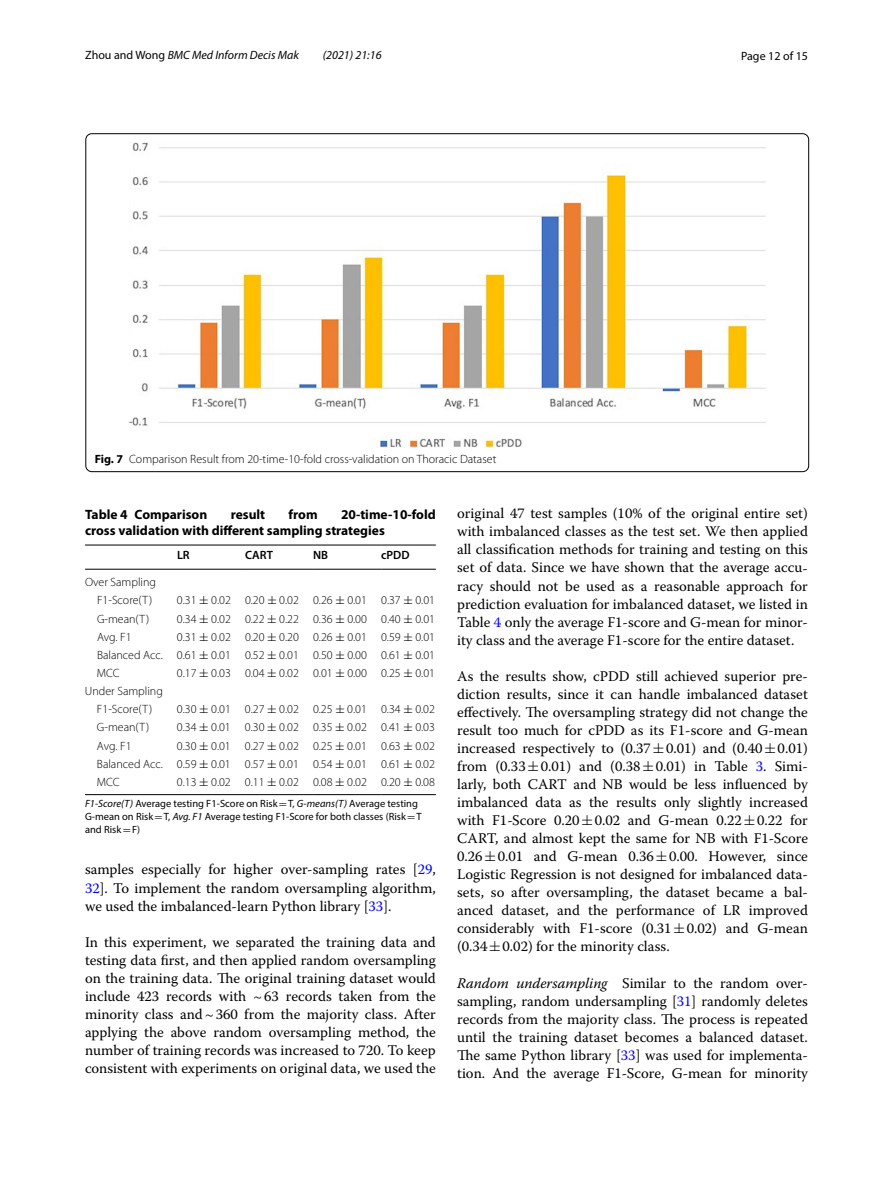
<style>
.page{position:relative;width:893px;height:1187px;background:#fff}
.page>*{position:absolute;margin:0;border:0;box-sizing:border-box;transform-origin:0 0}
.t1{font:14.7px/18px "Warnock Pro";color:#000;text-align:justify}
.t2{font:700 13.5px/16.5px "Myriad Pro";color:#000}
.t3{font:300 12px/18.1px "Myriad Pro";color:#000;text-align:justify}
.t4{font:italic 12px "Myriad Pro";color:#000}
.t5{font:600 12px "Myriad Pro";color:#000}
.t6{font:12px "Myriad Pro";color:#000}
.t7{font:10.5px/12.8px "Myriad Pro";color:#000}
.s1{font-style:normal}
.s2{font-weight:700}
.s3{font-family:"MTSY";font-weight:400}
.s4{font-style:italic}
.s5{font-family:"MTSY"}
.s6{color:#00f}
</style>
<div class="page">
<img style="left:129px;top:143px;width:637px;height:304px">
<hr style="left:85px;top:544px;width:92px;height:1px;background:#000">
<hr style="left:85px;top:569px;width:92px;height:1px;background:#000">
<hr style="left:177px;top:544px;width:68px;height:1px;background:#000">
<hr style="left:177px;top:569px;width:68px;height:1px;background:#000">
<hr style="left:245px;top:544px;width:68px;height:1px;background:#000">
<hr style="left:245px;top:569px;width:68px;height:1px;background:#000">
<hr style="left:313px;top:544px;width:68px;height:1px;background:#000">
<hr style="left:313px;top:569px;width:68px;height:1px;background:#000">
<hr style="left:381px;top:544px;width:55px;height:1px;background:#000">
<hr style="left:381px;top:569px;width:55px;height:1px;background:#000">
<hr style="left:85px;top:794px;width:92px;height:1px;background:#000">
<hr style="left:177px;top:794px;width:68px;height:1px;background:#000">
<hr style="left:245px;top:794px;width:68px;height:1px;background:#000">
<hr style="left:313px;top:794px;width:68px;height:1px;background:#000">
<hr style="left:381px;top:794px;width:55px;height:1px;background:#000">
<p class="t4" style="left:85px;top:48px;width:215px"><span class="s1">Zhou and Wong</span> BMC Med Inform Decis Mak</p>
<p class="t4" style="left:323px;top:48px;width:60px">(2021) 21:16</p>
<p class="t6" style="left:741px;top:48px;width:68px">Page 12 of 15</p>
<p class="t3" style="left:95px;top:449px;width:403px"><span class="s2">Fig. 7</span> Comparison Result from 20-time-10-fold cross-validation on Thoracic Dataset</p>
<p class="t2" style="left:85px;top:505px;width:124px">Table 4 Comparison</p>
<p class="t2" style="left:231px;top:505px;width:36px">result</p>
<p class="t2" style="left:289px;top:505px;width:31px">from</p>
<p class="t2" style="left:85px;top:505px;width:352px;text-indent:256px">20-time-10-fold cross validation with different sampling strategies</p>
<p class="t3" style="left:97px;top:573px;width:61px;text-indent:-12px">Over Sampling<br>F1-Score(T)</p>
<p class="t5" style="left:177px;top:547px;width:14px">LR</p>
<p class="t5" style="left:245px;top:547px;width:29px">CART</p>
<p class="t5" style="left:313px;top:547px;width:17px">NB</p>
<p class="t5" style="left:381px;top:547px;width:30px">cPDD</p>
<p class="t3" style="left:177px;top:591px;width:260px">0.31 <span class="s3">±</span> 0.02 0.20 <span class="s3">±</span> 0.02 0.26 <span class="s3">±</span> 0.01 0.37 <span class="s3">±</span> 0.01</p>
<p class="t3" style="left:97px;top:609px;width:54px">G-mean(T)</p>
<p class="t3" style="left:177px;top:609px;width:260px">0.34 <span class="s3">±</span> 0.02 0.22 <span class="s3">±</span> 0.22 0.36 <span class="s3">±</span> 0.00 0.40 <span class="s3">±</span> 0.01</p>
<p class="t3" style="left:97px;top:627px;width:36px">Avg. F1</p>
<p class="t3" style="left:97px;top:627px;width:340px;text-indent:80px">0.31 <span class="s3">±</span> 0.02 0.20 <span class="s3">±</span> 0.20 0.26 <span class="s3">±</span> 0.01 0.59 <span class="s3">±</span> 0.01<br>Balanced Acc. 0.61 <span class="s3">±</span> 0.01 0.52 <span class="s3">±</span> 0.01 0.50 <span class="s3">±</span> 0.00 0.61 <span class="s3">±</span> 0.01<br>MCC</p>
<p class="t3" style="left:177px;top:664px;width:260px">0.17 <span class="s3">±</span> 0.03 0.04 <span class="s3">±</span> 0.02 0.01 <span class="s3">±</span> 0.00 0.25 <span class="s3">±</span> 0.01</p>
<p class="t3" style="left:85px;top:682px;width:79px;text-align:center">Under Sampling<br>F1-Score(T)</p>
<p class="t3" style="left:177px;top:700px;width:260px">0.30 <span class="s3">±</span> 0.01 0.27 <span class="s3">±</span> 0.02 0.25 <span class="s3">±</span> 0.01 0.34 <span class="s3">±</span> 0.02</p>
<p class="t3" style="left:97px;top:718px;width:54px">G-mean(T)</p>
<p class="t3" style="left:177px;top:718px;width:260px">0.34 <span class="s3">±</span> 0.01 0.30 <span class="s3">±</span> 0.02 0.35 <span class="s3">±</span> 0.02 0.41 <span class="s3">±</span> 0.03</p>
<p class="t3" style="left:97px;top:736px;width:36px">Avg. F1</p>
<p class="t3" style="left:97px;top:736px;width:340px;text-indent:80px">0.30 <span class="s3">±</span> 0.01 0.27 <span class="s3">±</span> 0.02 0.25 <span class="s3">±</span> 0.01 0.63 <span class="s3">±</span> 0.02<br>Balanced Acc. 0.59 <span class="s3">±</span> 0.01 0.57 <span class="s3">±</span> 0.01 0.54 <span class="s3">±</span> 0.01 0.61 <span class="s3">±</span> 0.02<br>MCC</p>
<p class="t3" style="left:177px;top:773px;width:260px">0.13 <span class="s3">±</span> 0.02 0.11 <span class="s3">±</span> 0.02 0.08 <span class="s3">±</span> 0.02 0.20 <span class="s3">±</span> 0.08</p>
<p class="t7" style="left:85px;top:797px;width:338px"><span class="s4">F1-Score(T)</span> Average testing F1-Score on Risk<span class="s5">=</span>T, <span class="s4">G-means(T)</span> Average testing<br>G-mean on Risk<span class="s5">=</span>T, <span class="s4">Avg. F1</span> Average testing F1-Score for both classes (Risk<span class="s5">=</span>T and Risk<span class="s5">=</span>F)</p>
<p class="t1" style="left:85px;top:860px;width:352px">samples especially for higher over-sampling rates [<span class="s6">29</span>, <span class="s6">32</span>]. To implement the random oversampling algorithm, we used the imbalanced-learn Python library [<span class="s6">33</span>].</p>
<p class="t1" style="left:85px;top:933px;width:352px">In this experiment, we separated the training data and testing data first, and then applied random oversampling on the training data. The original training dataset would include 423 records with ~63 records taken from the minority class and~360 from the majority class. After applying the above random oversampling method, the number of training records was increased to 720. To keep consistent with experiments on original data, we used the</p>
<p class="t1" style="left:457px;top:504px;width:352px">original 47 test samples (10% of the original entire set) with imbalanced classes as the test set. We then applied all classification methods for training and testing on this set of data. Since we have shown that the average accu&shy;racy should not be used as a reasonable approach for prediction evaluation for imbalanced dataset, we listed in Table <span class="s6">4</span> only the average F1-score and G-mean for minor&shy;ity class and the average F1-score for the entire dataset.</p>
<p class="t1" style="left:457px;top:667px;width:352px">As the results show, cPDD still achieved superior pre&shy;diction results, since it can handle imbalanced dataset effectively. The oversampling strategy did not change the result too much for cPDD as its F1-score and G-mean increased respectively to (0.37<span class="s5">±</span>0.01) and (0.40<span class="s5">±</span>0.01) from (0.33<span class="s5">±</span>0.01) and (0.38<span class="s5">±</span>0.01) in Table <span class="s6">3</span>. Simi&shy;larly, both CART and NB would be less influenced by imbalanced data as the results only slightly increased with F1-Score 0.20<span class="s5">±</span>0.02 and G-mean 0.22<span class="s5">±</span>0.22 for CART, and almost kept the same for NB with F1-Score 0.26<span class="s5">±</span>0.01 and G-mean 0.36<span class="s5">±</span>0.00. However, since Logistic Regression is not designed for imbalanced data&shy;sets, so after oversampling, the dataset became a bal&shy;anced dataset, and the performance of LR improved considerably with F1-score (0.31<span class="s5">±</span>0.02) and G-mean (0.34<span class="s5">±</span>0.02) for the minority class.</p>
<p class="t1" style="left:457px;top:974px;width:352px"><span class="s4">Random undersampling</span> Similar to the random over&shy;sampling, random undersampling [<span class="s6">31</span>] randomly deletes records from the majority class. The process is repeated until the training dataset becomes a balanced dataset.<br>The same Python library [<span class="s6">33</span>] was used for implementa&shy;tion. And the average F1-Score, G-mean for minority</p>
</div>
